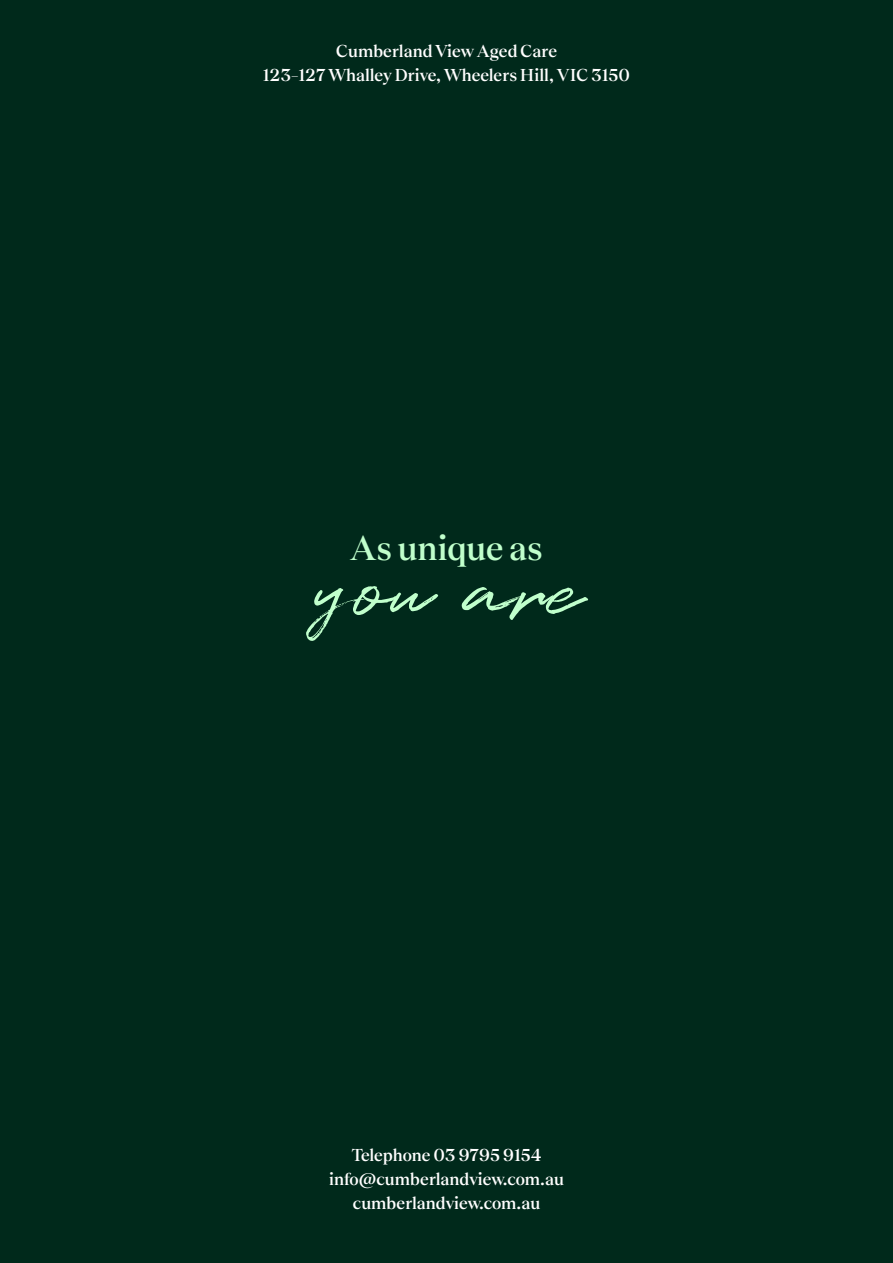
<style>
.page{position:relative;width:893px;height:1263px;background:#00291b}
.page>*{position:absolute;margin:0;border:0;box-sizing:border-box;transform-origin:0 0}
.t1{font:87px "Quentin";color:#c0ffcc}
.t2{font:500 36px "Teodor";color:#c0ffcc}
.t3{font:500 18px/24px "Teodor";color:#fff;text-align:center}
</style>
<div class="page">
<p class="t3" style="left:263px;top:38px;width:369px">Cumberland View Aged Care<br>123–127 Whalley Drive, Wheelers Hill, VIC 3150</p>
<h2 class="t2" style="left:350px;top:522px;width:194px">As unique as</h2>
<h1 class="t1" style="left:311px;top:533px;width:272px">you are</h1>
<p class="t3" style="left:329px;top:1142px;width:236px">Telephone 03 9795 9154 info@cumberlandview.com.au cumberlandview.com.au</p>
</div>
